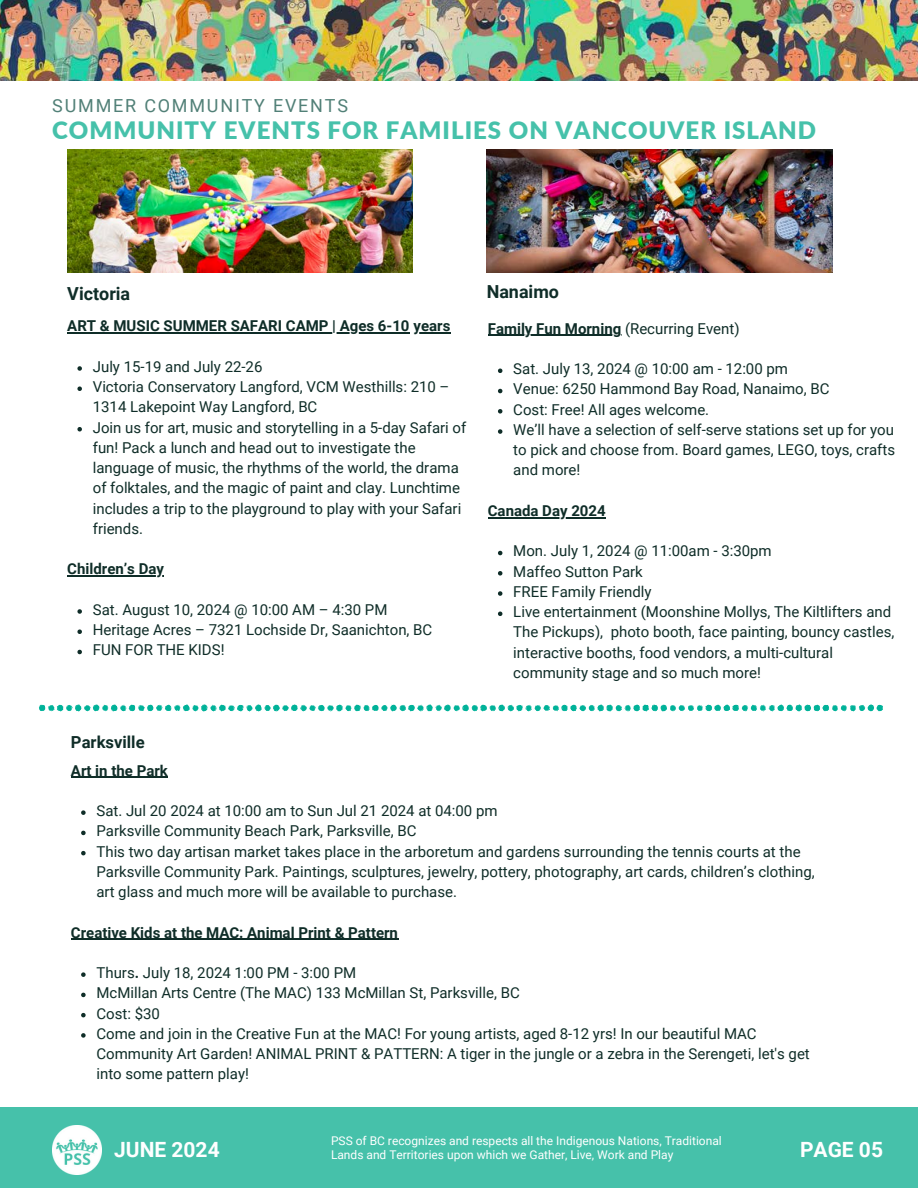
<style>
.page{position:relative;width:918px;height:1188px;background:#fff}
.page>*{position:absolute;margin:0;border:0;box-sizing:border-box;transform-origin:0 0}
.t1{font:900 24px "Lato";letter-spacing:.04em;color:#46c1aa}
.t2{font:700 21px "Roboto";color:#fff}
.t3{font:18px "Roboto";letter-spacing:.1em;color:#518077}
.t4{font:700 18px "Roboto";color:#0f2d28}
.t5{font:700 16.65px "Roboto";color:#0f2d28}
.t6{font:15px/20.2px "Roboto";color:#0f2d28}
.t7{font:700 15px "Roboto";color:#0f2d28}
.t8{font:12px/14px "Roboto";color:#fff}
.s1{font-weight:400}
.s2{font-weight:700}
</style>
<div class="page">
<img style="left:0;top:0;width:918px;height:80px">
<div style="left:0;top:1107px;width:918px;height:81px;background:#46c1aa"></div>
<img style="left:52px;top:1125px;width:50px;height:50px">
<hr style="left:67px;top:332px;width:343px;height:2px;background:#0f2d28">
<hr style="left:414px;top:332px;width:36px;height:2px;background:#0f2d28">
<svg style="left:77px;top:366px;width:5px;height:5px"></svg>
<svg style="left:77px;top:386px;width:5px;height:5px"></svg>
<svg style="left:77px;top:427px;width:5px;height:4px"></svg>
<hr style="left:67px;top:575px;width:97px;height:2px;background:#0f2d28">
<svg style="left:77px;top:609px;width:5px;height:5px"></svg>
<svg style="left:77px;top:629px;width:5px;height:5px"></svg>
<svg style="left:77px;top:650px;width:5px;height:4px"></svg>
<hr style="left:488px;top:335px;width:133px;height:1px;background:#0f2d28">
<svg style="left:498px;top:369px;width:4px;height:4px"></svg>
<svg style="left:498px;top:389px;width:4px;height:4px"></svg>
<svg style="left:498px;top:409px;width:4px;height:5px"></svg>
<svg style="left:498px;top:429px;width:4px;height:5px"></svg>
<hr style="left:488px;top:517px;width:118px;height:1px;background:#0f2d28">
<svg style="left:498px;top:551px;width:4px;height:4px"></svg>
<svg style="left:498px;top:571px;width:4px;height:5px"></svg>
<svg style="left:498px;top:591px;width:4px;height:5px"></svg>
<svg style="left:498px;top:612px;width:4px;height:4px"></svg>
<hr style="left:71px;top:777px;width:97px;height:1px;background:#0f2d28">
<svg style="left:81px;top:810px;width:5px;height:5px"></svg>
<svg style="left:81px;top:831px;width:5px;height:4px"></svg>
<svg style="left:81px;top:851px;width:5px;height:4px"></svg>
<hr style="left:71px;top:939px;width:327px;height:1px;background:#0f2d28">
<svg style="left:81px;top:972px;width:5px;height:5px"></svg>
<svg style="left:81px;top:993px;width:5px;height:4px"></svg>
<svg style="left:81px;top:1013px;width:5px;height:4px"></svg>
<svg style="left:81px;top:1033px;width:5px;height:5px"></svg>
<img style="left:487px;top:150px;width:345px;height:123px">
<img style="left:67px;top:149px;width:346px;height:123px">
<svg style="left:39px;top:704px;width:844px;height:8px"></svg>
<p class="t3" style="left:52px;top:95px;width:297px">SUMMER COMMUNITY EVENTS</p>
<p class="t1" style="left:52px;top:115px;width:765px">COMMUNITY EVENTS FOR FAMILIES ON VANCOUVER ISLAND</p>
<h5 class="t4" style="left:67px;top:284px;width:64px">Victoria</h5>
<h1 class="t7" style="left:67px;top:317px;width:385px">ART &amp; MUSIC SUMMER SAFARI CAMP | Ages 6-10 years</h1>
<h4 class="t6" style="left:93px;top:357px;width:171px">July 15-19 and July 22-26</h4>
<h4 class="t6" style="left:93px;top:377px;width:358px">Victoria Conservatory Langford, VCM Westhills: 210 –<br>1314 Lakepoint Way Langford, BC</h4>
<h5 class="t6" style="left:93px;top:417px;width:375px">Join us for art, music and storytelling in a 5-day Safari of fun! Pack a lunch and head out to investigate the language of music, the rhythms of the world, the drama of folktales, and the magic of paint and clay. Lunchtime includes a trip to the playground to play with your Safari friends.</h5>
<p class="t7" style="left:67px;top:560px;width:98px">Children’s Day</p>
<p class="t6" style="left:93px;top:600px;width:296px">Sat. August 10, 2024 @ 10:00 AM – 4:30 PM</p>
<p class="t6" style="left:93px;top:620px;width:341px">Heritage Acres – 7321 Lochside Dr, Saanichton, BC</p>
<h5 class="t6" style="left:93px;top:640px;width:133px">FUN FOR THE KIDS!</h5>
<h2 class="t4" style="left:487px;top:282px;width:74px">Nanaimo</h2>
<p class="t7" style="left:488px;top:320px;width:253px">Family Fun Morning <span class="s1">(Recurring Event)</span></p>
<p class="t6" style="left:513px;top:359px;width:276px">Sat. July 13, 2024 @ 10:00 am - 12:00 pm</p>
<p class="t6" style="left:513px;top:379px;width:318px">Venue: 6250 Hammond Bay Road, Nanaimo, BC</p>
<h6 class="t6" style="left:513px;top:399px;width:197px">Cost: Free! All ages welcome.</h6>
<p class="t6" style="left:513px;top:420px;width:383px;text-align:justify">We’ll have a selection of self-serve stations set up for you to pick and choose from. Board games, LEGO, toys, crafts and more!</p>
<p class="t7" style="left:488px;top:502px;width:119px">Canada Day 2024</p>
<p class="t6" style="left:513px;top:541px;width:260px">Mon. July 1, 2024 @ 11:00am - 3:30pm</p>
<p class="t6" style="left:513px;top:561px;width:131px">Maffeo Sutton Park</p>
<h5 class="t6" style="left:513px;top:582px;width:140px">FREE Family Friendly</h5>
<p class="t6" style="left:513px;top:602px;width:383px">Live entertainment (Moonshine Mollys, The Kiltlifters and The Pickups), photo booth, face painting, bouncy castles, interactive booths, food vendors, a multi-cultural community stage and so much more!</p>
<p class="t5" style="left:71px;top:733px;width:75px">Parksville</p>
<p class="t7" style="left:71px;top:762px;width:98px">Art in the Park</p>
<p class="t6" style="left:96px;top:801px;width:403px">Sat. Jul 20 2024 at 10:00 am to Sun Jul 21 2024 at 04:00 pm</p>
<p class="t6" style="left:96px;top:821px;width:322px">Parksville Community Beach Park, Parksville, BC</p>
<p class="t6" style="left:96px;top:841px;width:720px">This two day artisan market takes place in the arboretum and gardens surrounding the tennis courts at the<br>Parksville Community Park. Paintings, sculptures, jewelry, pottery, photography, art cards, children’s clothing, art glass and much more will be available to purchase.</p>
<h4 class="t7" style="left:71px;top:924px;width:329px">Creative Kids at the MAC: Animal Print &amp; Pattern</h4>
<h5 class="t6" style="left:96px;top:963px;width:261px">Thurs<span class="s2">.</span> July 18, 2024 1:00 PM - 3:00 PM</h5>
<p class="t6" style="left:96px;top:983px;width:425px">McMillan Arts Centre (The MAC) 133 McMillan St, Parksville, BC</p>
<p class="t6" style="left:96px;top:1003px;width:65px">Cost: $30</p>
<p class="t6" style="left:96px;top:1024px;width:715px">Come and join in the Creative Fun at the MAC! For young artists, aged 8-12 yrs! In our beautiful MAC<br>Community Art Garden! ANIMAL PRINT &amp; PATTERN: A tiger in the jungle or a zebra in the Serengeti, let's get into some pattern play!</p>
<p class="t2" style="left:114px;top:1137px;width:107px">JUNE 2024</p>
<p class="t8" style="left:331px;top:1133px;width:392px">PSS of BC recognizes and respects all the Indigenous Nations, Traditional<br>Lands and Territories upon which we Gather, Live, Work and Play</p>
<p class="t2" style="left:800px;top:1138px;width:85px">PAGE 05</p>
</div>
